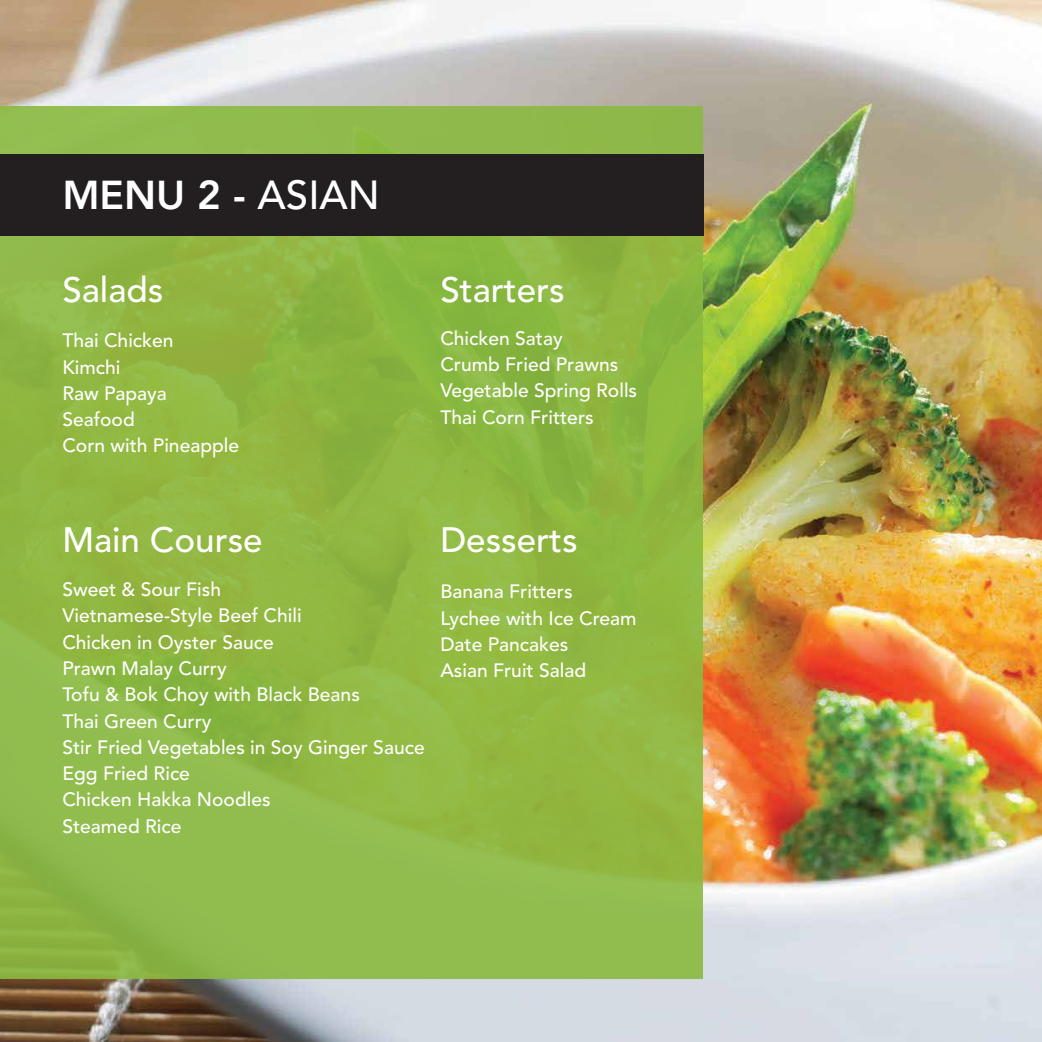
<style>
.page{position:relative;width:1042px;height:1042px;background:#fff}
.page>*{position:absolute;margin:0;border:0;box-sizing:border-box;transform-origin:0 0}
.t1{font:800 40.25px "Avenir";color:#fff}
.t2{font:500 35px "Avenir LT Std";color:#fff}
.t3{font:500 19.25px/26.2px "Avenir LT Std";color:#fff}
.s1{font-family:"Avenir LT Std";font-weight:500}
</style>
<div class="page">
<img style="left:0;top:0;width:1042px;height:1042px">
<div style="left:0;top:107px;width:703px;height:872px;background:linear-gradient(to right,#90b847,#8fb943)"></div>
<div style="left:0;top:154px;width:703px;height:82px;background:#231f20"></div>
<h1 class="t1" style="left:62px;top:164px;width:319px">MENU 2 - <span class="s1">ASIAN</span></h1>
<h2 class="t2" style="left:62px;top:269px;width:103px">Salads</h2>
<p class="t3" style="left:62px;top:328px;width:178px">Thai Chicken<br>Kimchi<br>Raw Papaya<br>Seafood<br>Corn with Pineapple</p>
<h2 class="t2" style="left:440px;top:269px;width:126px">Starters</h2>
<p class="t3" style="left:440px;top:326px;width:198px">Chicken Satay<br>Crumb Fried Prawns<br>Vegetable Spring Rolls<br>Thai Corn Fritters</p>
<h2 class="t2" style="left:62px;top:520px;width:202px">Main Course</h2>
<p class="t3" style="left:62px;top:577px;width:364px">Sweet &amp; Sour Fish<br>Vietnamese-Style Beef Chili<br>Chicken in Oyster Sauce<br>Prawn Malay Curry<br>Tofu &amp; Bok Choy with Black Beans<br>Thai Green Curry<br>Stir Fried Vegetables in Soy Ginger Sauce<br>Egg Fried Rice<br>Chicken Hakka Noodles<br>Steamed Rice</p>
<h2 class="t2" style="left:440px;top:520px;width:139px">Desserts</h2>
<p class="t3" style="left:440px;top:579px;width:198px">Banana Fritters<br>Lychee with Ice Cream<br>Date Pancakes<br>Asian Fruit Salad</p>
</div>
